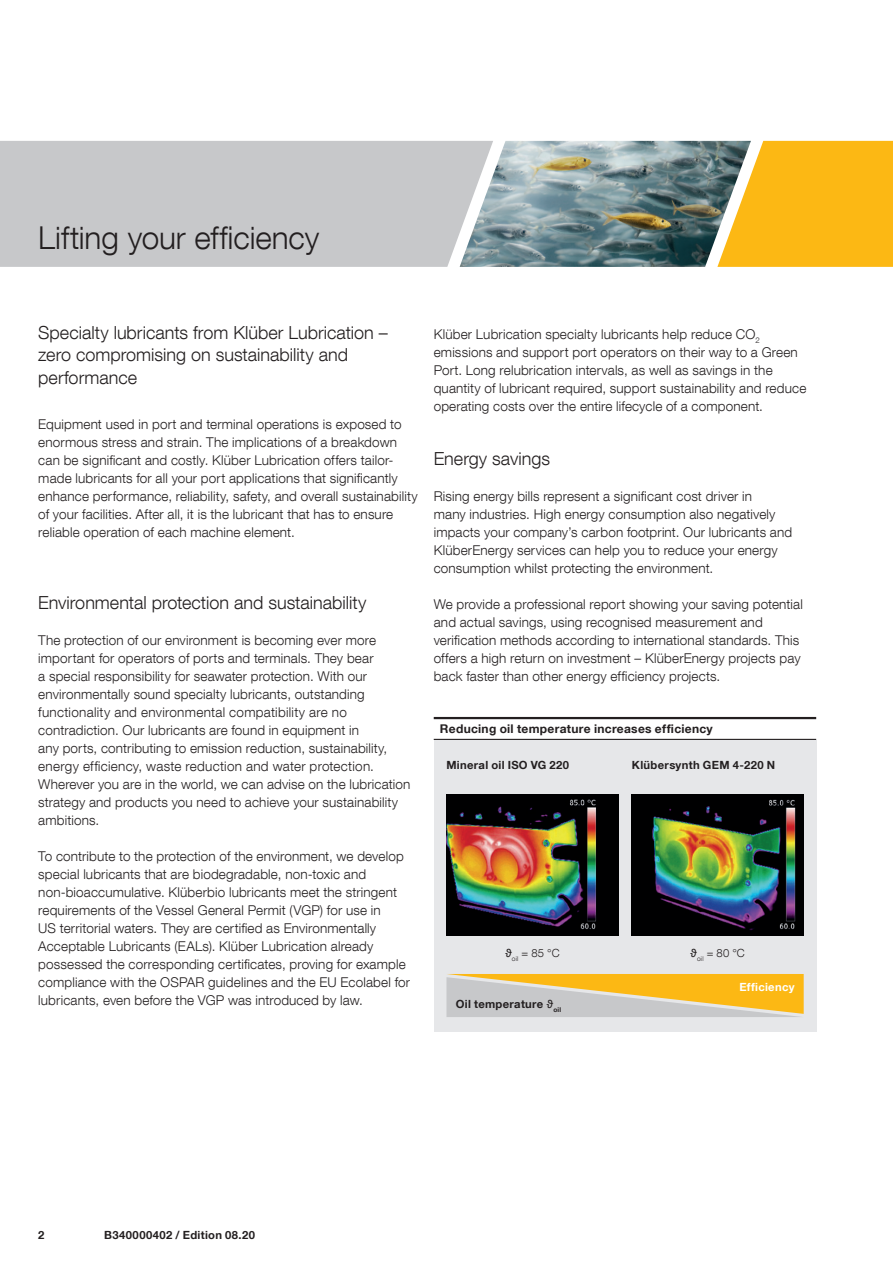
<style>
.page{position:relative;width:893px;height:1263px;background:#fff}
.page>*{position:absolute;margin:0;border:0;box-sizing:border-box;transform-origin:0 0}
.t1{font:300 31.5px "Helvetica Neue LT Com";letter-spacing:-.005em;color:#231f20}
.t2{font:300 18px/22.5px "Helvetica Neue LT Com";color:#231f20}
.t3{font:300 13.5px/18px "Helvetica Neue LT Com";letter-spacing:.01em;color:#231f20}
.t4{font:700 12px "Helvetica Neue LT Com";letter-spacing:.025em;color:#231f20}
.t5{font:700 11.25px "Helvetica Neue LT Com";letter-spacing:.03em;color:#231f20}
.t6{font:300 11.25px "Helvetica Neue LT Com";color:#231f20}
.t7{font:700 11.25px "Helvetica Neue LT Com";letter-spacing:.025em;color:#fff}
.s1{font-family:"Arial Unicode MS";font-weight:400}
</style>
<div class="page">
<div style="left:0;top:141px;width:460px;height:126px;background:#c7c8ca"></div>
<div style="left:434px;top:740px;width:382px;height:291px;background:#e6e7e9"></div>
<div style="left:751px;top:141px;width:142px;height:126px;background:#fcb814"></div>
<img style="left:460px;top:141px;width:291px;height:126px">
<img style="left:446px;top:794px;width:173px;height:142px">
<img style="left:631px;top:794px;width:173px;height:142px">
<svg style="left:446px;top:974px;width:358px;height:43px;background:#e1c278"></svg>
<hr style="left:892px;top:681px;width:1px;height:468px;background:#e6e7e9">
<hr style="left:434px;top:739px;width:382px;height:1px;background:#231f20">
<hr style="left:434px;top:717px;width:382px;height:2px;background:#231f20">
<h1 class="t1" style="left:38px;top:218px;width:283px">Lifting your efficiency</h1>
<h2 class="t2" style="left:38px;top:321px;width:351px">Specialty lubricants from Klüber Lubrication – zero compromising on sustainability and performance</h2>
<p class="t3" style="left:38px;top:415px;width:381px">Equipment used in port and terminal operations is exposed to enormous stress and strain. The implications of a breakdown can be significant and costly. Klüber Lubrication offers tailor&shy;made lubricants for all your port applications that significantly enhance performance, reliability, safety, and overall sustainability of your facilities. After all, it is the lubricant that has to ensure reliable operation of each machine element.</p>
<h2 class="t2" style="left:38px;top:591px;width:330px">Environmental protection and sustainability</h2>
<p class="t3" style="left:38px;top:631px;width:374px">The protection of our environment is becoming ever more important for operators of ports and terminals. They bear<br>a special responsibility for seawater protection. With our environmentally sound specialty lubricants, outstanding functionality and environmental compatibility are no contradiction. Our lubricants are found in equipment in<br>any ports, contributing to emission reduction, sustainability, energy efficiency, waste reduction and water protection.<br>Wherever you are in the world, we can advise on the lubrication strategy and products you need to achieve your sustainability ambitions.</p>
<p class="t3" style="left:38px;top:847px;width:373px">To contribute to the protection of the environment, we develop special lubricants that are biodegradable, non-toxic and non-bioaccumulative. Klüberbio lubricants meet the stringent requirements of the Vessel General Permit (VGP) for use in<br>US territorial waters. They are certified as Environmentally Acceptable Lubricants (EALs). Klüber Lubrication already possessed the corresponding certificates, proving for example compliance with the OSPAR guidelines and the EU Ecolabel for lubricants, even before the VGP was introduced by law.</p>
<p class="t3" style="left:434px;top:325px;width:374px">Klüber Lubrication specialty lubricants help reduce CO<sub>2 </sub>emissions and support port operators on their way to a Green Port. Long relubrication intervals, as well as savings in the quantity of lubricant required, support sustainability and reduce operating costs over the entire lifecycle of a component.</p>
<h2 class="t2" style="left:434px;top:447px;width:118px">Energy savings</h2>
<p class="t3" style="left:434px;top:487px;width:360px">Rising energy bills represent a significant cost driver in<br>many industries. High energy consumption also negatively impacts your company’s carbon footprint. Our lubricants and KlüberEnergy services can help you to reduce your energy consumption whilst protecting the environment.</p>
<p class="t3" style="left:434px;top:595px;width:371px">We provide a professional report showing your saving potential and actual savings, using recognised measurement and verification methods according to international standards. This offers a high return on investment – KlüberEnergy projects pay back faster than other energy efficiency projects.</p>
<p class="t4" style="left:440px;top:721px;width:274px">Reducing oil temperature increases efficiency</p>
<p class="t5" style="left:446px;top:758px;width:124px">Mineral oil ISO VG 220</p>
<p class="t5" style="left:632px;top:758px;width:145px">Klübersynth GEM 4-220 N</p>
<p class="t6" style="left:505px;top:946px;width:56px"><span class="s1">ϑ</span><sub>oil</sub> = 85 °C</p>
<p class="t5" style="left:456px;top:997px;width:107px">Oil temperature <span class="s1">ϑ</span><sub>oil</sub></p>
<p class="t6" style="left:690px;top:946px;width:56px"><span class="s1">ϑ</span><sub>oil</sub> = 80 °C</p>
<p class="t7" style="left:739px;top:980px;width:57px">Efficiency</p>
<p class="t5" style="left:38px;top:1228px;width:8px">2</p>
<p class="t5" style="left:104px;top:1228px;width:152px">B340000402 / Edition 08.20</p>
</div>
